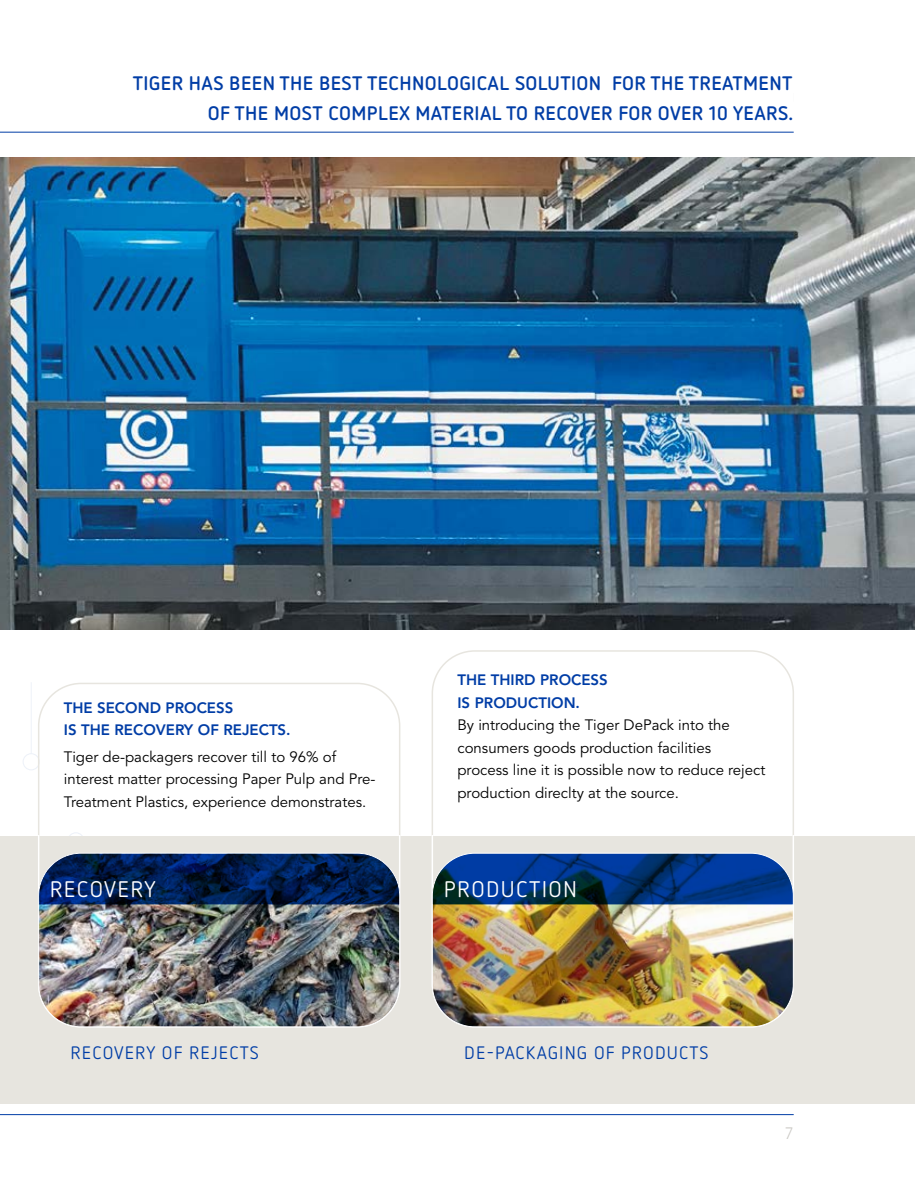
<style>
.page{position:relative;width:915px;height:1191px;background:#fff}
.page>*{position:absolute;margin:0;border:0;box-sizing:border-box;transform-origin:0 0}
.t1{font:22.5px "FF Netto Pro";letter-spacing:.06em;color:#fff}
.t2{font:700 19.5px/30px "FF Netto Pro";letter-spacing:.02em;color:#003da6;text-align:right}
.t3{font:18px "FF Netto Pro";letter-spacing:.06em;color:#003da6}
.t4{font:300 16.5px "Avenir";color:#cbc9c5}
.t5{font:15px/22.5px "Avenir LT";color:#000}
.t6{font:800 15px/22.5px "Avenir LT";color:#003da6}
</style>
<div class="page">
<hr style="left:31px;top:682px;width:1px;height:80px;background:#003da6">
<svg style="left:23px;top:753px;width:15px;height:17px"></svg>
<hr style="left:0;top:132px;width:793px;height:1px;background:#003da6">
<hr style="left:0;top:1114px;width:793px;height:1px;background:#003da6">
<img style="left:0;top:157px;width:914px;height:472px">
<div style="left:0;top:836px;width:914px;height:267px;background:#e7e5df"></div>
<img style="left:40px;top:905px;width:359px;height:121px">
<img style="left:432px;top:905px;width:361px;height:121px">
<svg style="left:431px;top:852px;width:362px;height:53px;background:#144485"></svg>
<svg style="left:38px;top:832px;width:362px;height:73px"></svg>
<h2 class="t2" style="left:133px;top:67px;width:662px">TIGER HAS BEEN THE BEST TECHNOLOGICAL SOLUTION FOR THE TREATMENT<br>OF THE MOST COMPLEX MATERIAL TO RECOVER FOR OVER 10 YEARS.</h2>
<p class="t6" style="left:64px;top:696px;width:228px">THE SECOND PROCESS<br>IS THE RECOVERY OF REJECTS.</p>
<p class="t5" style="left:64px;top:746px;width:313px">Tiger de-packagers recover till to 96% of interest matter processing Paper Pulp and Pre-<br>Treatment Plastics, experience demonstrates.</p>
<p class="t6" style="left:457px;top:669px;width:152px">THE THIRD PROCESS<br>IS PRODUCTION.</p>
<p class="t5" style="left:457px;top:714px;width:309px">By introducing the Tiger DePack into the consumers goods production facilities process line it is possible now to reduce reject production direclty at the source.</p>
<h1 class="t1" style="left:50px;top:874px;width:107px">RECOVERY</h1>
<h1 class="t1" style="left:443px;top:874px;width:135px">PRODUCTION</h1>
<p class="t3" style="left:71px;top:1041px;width:190px">RECOVERY OF REJECTS</p>
<p class="t3" style="left:464px;top:1041px;width:246px">DE-PACKAGING OF PRODUCTS</p>
<p class="t4" style="left:784px;top:1124px;width:10px">7</p>
</div>
